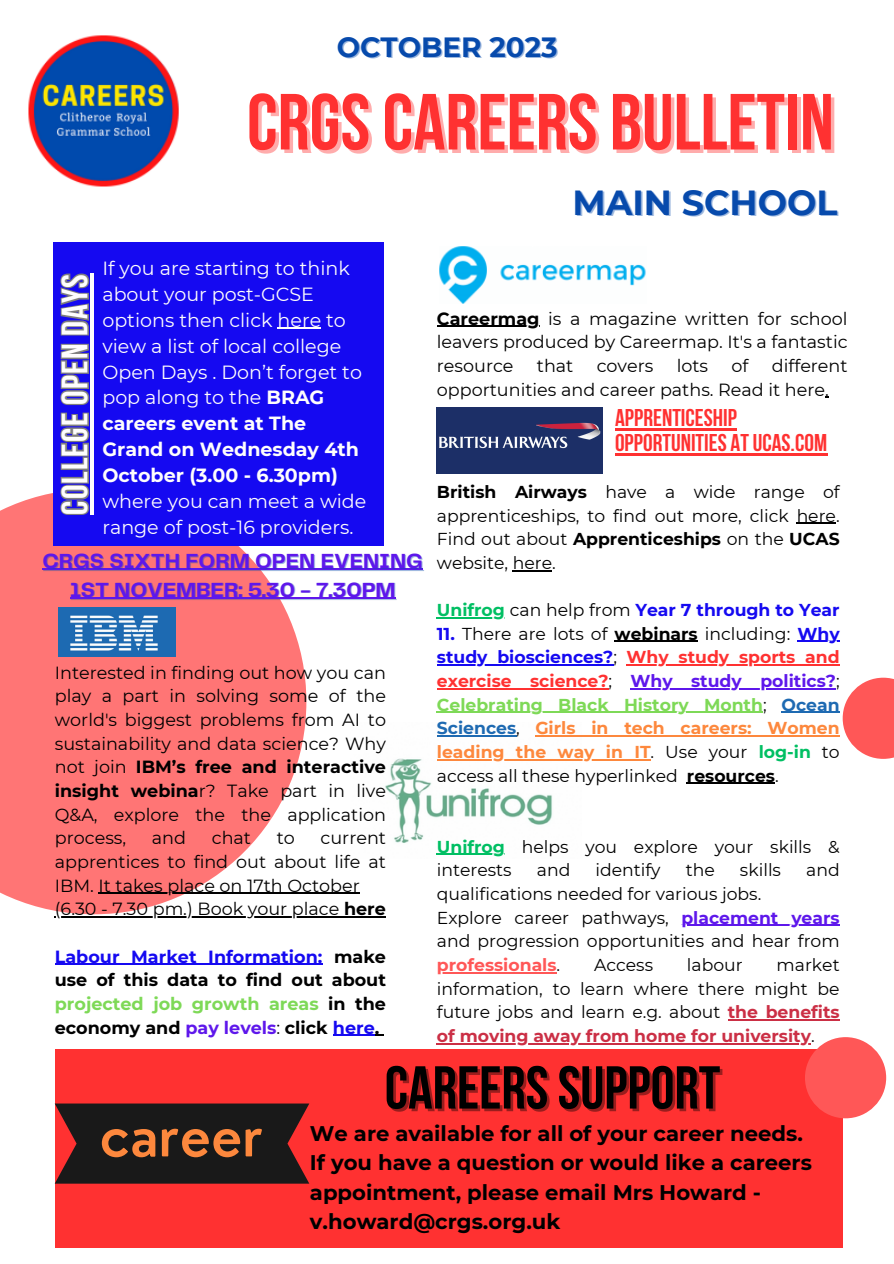
<style>
.page{position:relative;width:894px;height:1264px;background:#fff}
.page>*{position:absolute;margin:0;border:0;box-sizing:border-box;transform-origin:0 0}
.t1{font:700 79.35px "Bebas Neue";color:#ff3131}
.t2{font:700 60.45px "Bebas Neue";color:#000}
.t3{font:700 36.45px "Bebas Neue";letter-spacing:.035em;color:#fefdfd}
.t4{font:700 34.8px "Montserrat";color:#074aac}
.t5{font:700 27.75px "Montserrat";color:#074aac}
.t6{font:700 24.15px/24.8px "Bebas Neue";color:#ff3131}
.t7{font:700 21.15px/29.5px "Montserrat";color:#000}
.t8{font:700 21.15px "Telegraf";color:#5e17eb}
.t9{font:19.05px/26px "Montserrat";color:#fefdfd}
.t10{font:17.55px/23.7px "Montserrat";color:#000;text-align:justify}
.t11{font:700 17.55px/23.7px "Montserrat";color:#000;text-align:justify}
.t12{font:17.25px/23.7px "Montserrat";color:#000;text-align:justify}
.t13{font:700 17.25px "Montserrat";color:#1509f1}
.s1{font-weight:700}
.s2{color:#1509f1}
.s3{color:#7ed957}
.s4{color:#5e17eb}
.s5{font-weight:400}
.s6{color:#00bf63}
.s7{font-weight:400;color:#000}
.s8{font-weight:700;color:#1509f1}
.s9{font-weight:700;color:#ff3131}
.s10{font-weight:700;color:#5e17eb}
.s11{font-weight:700;color:#7ed957}
.s12{font-weight:700;color:#1e6ab2}
.s13{font-weight:700;color:#fd883d}
.s14{font-weight:700;color:#00bf63}
.s15{font-weight:700;color:#ff5757}
.s16{font-weight:700;color:#cb2f45}
</style>
<div class="page">
<img style="left:0;top:35px;width:893px;height:1213px">
<hr style="left:42px;top:568px;width:381px;height:2px;background:#5e17eb">
<hr style="left:70px;top:597px;width:325px;height:1px;background:#5e17eb">
<hr style="left:437px;top:326px;width:102px;height:1px;background:#000">
<p class="t5" style="left:337px;top:30px;width:222px">OCTOBER 2023</p>
<p class="t1" style="left:247px;top:90px;width:588px">CRGSCAREERS BULLETIN</p>
<p class="t4" style="left:572px;top:181px;width:266px">MAIN SCHOOL</p>
<p class="t3" style="left:60px;top:514px;width:242px;rotate:-90deg">COLLEGE OPEN DAYS</p>
<p class="t9" style="left:102px;top:255px;width:265px">If you are starting to think about your post-GCSE options then click here to view a list of local college<br>Open Days . Don’t forget to pop along to the <span class="s1">BRAG careers event at The<br>Grand on Wednesday 4th<br>October (3.00 - 6.30pm) </span>where you can meet a wide range of post-16 providers.</p>
<p class="t8" style="left:42px;top:551px;width:382px">CRGS SIXTH FORM OPEN EVENING</p>
<p class="t8" style="left:70px;top:580px;width:327px">1ST NOVEMBER: 5.30 - 7.30PM</p>
<p class="t10" style="left:55px;top:660px;width:332px">Interested in finding out how you can play a part in solving some of the world's biggest problems from AI to sustainability and data science? Why not join <span class="s1">IBM’s free and interactive insight webina</span>r? Take part in live Q&amp;A, explore the the application process,</p>
<p class="t10" style="left:152px;top:826px;width:36px">and</p>
<p class="t10" style="left:212px;top:826px;width:41px">chat</p>
<p class="t10" style="left:277px;top:826px;width:20px">to</p>
<p class="t10" style="left:55px;top:826px;width:332px;text-indent:266px">current apprentices to find out about life at IBM. It takes place on 17th October</p>
<p class="t10" style="left:55px;top:897px;width:332px">(6.30 - 7.30 pm.) Book your place <span class="s1">here</span></p>
<p class="t11" style="left:55px;top:944px;width:332px"><span class="s2">Labour Market Information:</span> make use of this data to find out about <span class="s3">projected job growth areas</span> in the economy and <span class="s4">pay levels</span><span class="s5">:</span> click <span class="s2">here</span>.</p>
<p class="t10" style="left:437px;top:306px;width:412px"><span class="s1">Careermag</span> is a magazine written for school leavers produced by Careermap. It's a fantastic resource</p>
<p class="t10" style="left:437px;top:354px;width:412px;text-indent:335px">different opportunities and career paths. Read it here.</p>
<p class="t10" style="left:536px;top:354px;width:38px">that</p>
<p class="t10" style="left:596px;top:354px;width:58px">covers</p>
<p class="t10" style="left:676px;top:354px;width:33px">lots</p>
<p class="t10" style="left:731px;top:354px;width:18px">of</p>
<p class="t6" style="left:615px;top:407px;width:213px">APPRENTICESHIP<br>OPPORTUNITIES ATUCAS.COM</p>
<p class="t12" style="left:437px;top:480px;width:404px"><span class="s1">British Airways</span> have a wide range of apprenticeships, to find out more, click here.<br>Find out about <span class="s1">Apprenticeships</span> on the <span class="s1">UCAS </span>website, here.</p>
<p class="t13" style="left:437px;top:599px;width:404px"><span class="s6">Unifrog</span> <span class="s7">can help from</span> Year 7 through to Year</p>
<p class="t12" style="left:437px;top:621px;width:404px"><span class="s8">11.</span> There are lots of <span class="s1">webinars</span> including: <span class="s8">Why study biosciences?</span>; <span class="s9">Why study sports and exercise science?</span>; <span class="s10">Why study politics?</span>; <span class="s11">Celebrating Black History Month</span>; <span class="s12">Ocean Sciences</span>, <span class="s13">Girls in tech careers: Women leading the way in IT</span>. Use your <span class="s14">log-in</span> to access all these hyperlinked <span class="s1">resources</span>.</p>
<p class="t12" style="left:437px;top:834px;width:404px"><span class="s14">Unifrog</span> helps you explore your skills &amp; interests</p>
<p class="t12" style="left:536px;top:858px;width:35px">and</p>
<p class="t12" style="left:595px;top:858px;width:67px">identify</p>
<p class="t12" style="left:685px;top:858px;width:31px">the</p>
<p class="t12" style="left:739px;top:858px;width:43px">skills</p>
<p class="t12" style="left:806px;top:858px;width:35px">and</p>
<p class="t12" style="left:437px;top:882px;width:326px">qualifications needed for various jobs.</p>
<p class="t12" style="left:437px;top:905px;width:404px">Explore career pathways, <span class="s10">placement years </span>and progression opportunities and hear from <span class="s15">professionals</span>.</p>
<p class="t12" style="left:437px;top:952px;width:404px;text-indent:339px">market information, to learn where there might be future jobs and learn e.g. about <span class="s16">the benefits of moving away from home for university</span>.</p>
<p class="t12" style="left:594px;top:952px;width:60px">Access</p>
<p class="t12" style="left:686px;top:952px;width:57px">labour</p>
<p class="t2" style="left:384px;top:1063px;width:337px">CAREERSSUPPORT</p>
<p class="t7" style="left:310px;top:1118px;width:494px">We are available for all of your career needs.</p>
<p class="t7" style="left:310px;top:1147px;width:503px">If you have a question or would like a careers appointment, please email Mrs Howard - v.howard@crgs.org.uk</p>
</div>
